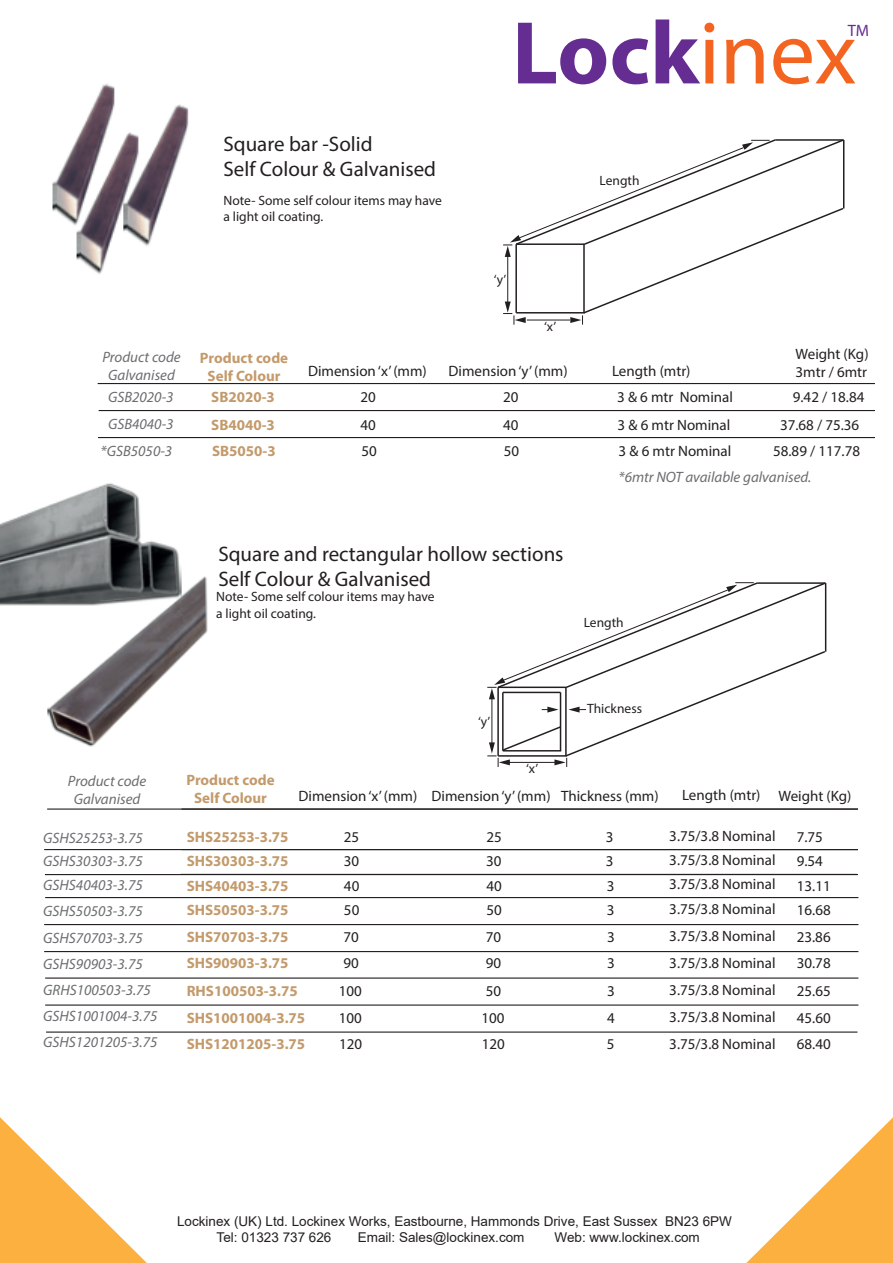
<style>
.page{position:relative;width:893px;height:1263px;background:#fff}
.page>*{position:absolute;margin:0;border:0;box-sizing:border-box;transform-origin:0 0}
.t1{font:700 90px "Myriad Pro";color:#652d91}
.t2{font:21px/25.2px "Myriad Pro";color:#231f20}
.t3{font:16.5px "Myriad Pro";color:#652d91}
.t4{font:15px/27px "Myriad Pro";color:#231f20}
.t5{font:italic 15px/26.1px "Myriad Pro";color:#6c6d70;text-align:center}
.t6{font:700 15px/18px "Myriad Pro";color:#c39a6b}
.t7{font:13.5px/16.2px "Arial";color:#231f20}
.t8{font:13.5px/16.2px "Myriad Pro";color:#231f20}
.s1{font-weight:400;color:#f36421}
</style>
<div class="page">
<hr style="left:98px;top:383px;width:777px;height:1px;background:#231f20">
<hr style="left:99px;top:410px;width:776px;height:1px;background:#231f20">
<hr style="left:98px;top:437px;width:777px;height:1px;background:#231f20">
<svg style="left:503px;top:139px;width:342px;height:186px"></svg>
<hr style="left:47px;top:808px;width:811px;height:2px;background:#231f20">
<svg style="left:487px;top:582px;width:340px;height:185px"></svg>
<svg style="left:0;top:1117px;width:147px;height:146px"></svg>
<svg style="left:746px;top:1117px;width:147px;height:146px"></svg>
<hr style="left:45px;top:874px;width:813px;height:1px;background:#231f20">
<hr style="left:44px;top:849px;width:814px;height:1px;background:#231f20">
<hr style="left:45px;top:897px;width:813px;height:1px;background:#231f20">
<hr style="left:44px;top:924px;width:814px;height:1px;background:#231f20">
<hr style="left:44px;top:951px;width:814px;height:1px;background:#231f20">
<hr style="left:45px;top:977px;width:813px;height:2px;background:#231f20">
<hr style="left:45px;top:1004px;width:813px;height:2px;background:#231f20">
<hr style="left:46px;top:1031px;width:811px;height:2px;background:#231f20">
<img style="left:52px;top:83px;width:137px;height:191px">
<img style="left:0;top:483px;width:207px;height:264px">
<h1 class="t1" style="left:512px;top:-6px;width:346px">Lock<span class="s1">inex</span></h1>
<p class="t3" style="left:848px;top:20px;width:23px">TM</p>
<p class="t5" style="left:102px;top:347px;width:80px;line-height:18px">Product code<br>Galvanised</p>
<p class="t5" style="left:101px;top:383px;width:75px;line-height:27.3px">GSB2020-3<br>GSB4040-3 *GSB5050-3</p>
<h2 class="t2" style="left:223px;top:131px;width:214px">Square bar -Solid<br>Self Colour &amp; Galvanised</h2>
<p class="t8" style="left:224px;top:192px;width:220px">Note- Some self colour items may have a light oil coating.</p>
<p class="t8" style="left:494px;top:271px;width:14px">‘y’</p>
<p class="t8" style="left:544px;top:318px;width:14px">‘x’</p>
<p class="t8" style="left:600px;top:172px;width:41px">Length</p>
<p class="t6" style="left:200px;top:348px;width:90px;text-align:center">Product code<br>Self Colour</p>
<p class="t4" style="left:308px;top:357px;width:120px">Dimension ‘x’ (mm)</p>
<p class="t4" style="left:449px;top:357px;width:121px">Dimension ‘y’ (mm)</p>
<p class="t4" style="left:612px;top:357px;width:80px">Length (mtr)</p>
<p class="t4" style="left:796px;top:345px;width:74px;line-height:18px">Weight (Kg)<br>3mtr / 6mtr</p>
<p class="t6" style="left:211px;top:382px;width:65px;line-height:28.5px">SB2020-3<br>SB4040-3</p>
<p class="t6" style="left:212px;top:441px;width:65px">SB5050-3</p>
<p class="t4" style="left:361px;top:383px;width:17px">20</p>
<p class="t4" style="left:503px;top:383px;width:17px">20</p>
<p class="t4" style="left:361px;top:411px;width:17px">40</p>
<p class="t4" style="left:503px;top:411px;width:17px">40</p>
<p class="t4" style="left:361px;top:437px;width:17px">50</p>
<p class="t4" style="left:504px;top:437px;width:17px">50</p>
<p class="t4" style="left:617px;top:383px;width:117px">3 &amp; 6 mtr Nominal</p>
<p class="t4" style="left:780px;top:382px;width:86px;line-height:28.5px;text-indent:13px">9.42 / 18.84<br>37.68 / 75.36</p>
<p class="t4" style="left:773px;top:437px;width:88px">58.89 / 117.78</p>
<p class="t4" style="left:618px;top:412px;width:115px;line-height:26px">3 &amp; 6 mtr Nominal<br>3 &amp; 6 mtr Nominal</p>
<p class="t5" style="left:619px;top:463px;width:194px">*6mtr NOT available galvanised.</p>
<h2 class="t2" style="left:218px;top:541px;width:347px">Square and rectangular hollow sections<br>Self Colour &amp; Galvanised</h2>
<p class="t8" style="left:216px;top:588px;width:220px">Note- Some self colour items may have a light oil coating.</p>
<p class="t8" style="left:584px;top:614px;width:41px">Length</p>
<p class="t8" style="left:478px;top:713px;width:14px">‘y’</p>
<p class="t8" style="left:587px;top:700px;width:56px">Thickness</p>
<p class="t5" style="left:68px;top:771px;width:80px;line-height:18px">Product code<br>Galvanised</p>
<p class="t6" style="left:186px;top:770px;width:90px;text-align:center">Product code<br>Self Colour</p>
<p class="t8" style="left:526px;top:760px;width:14px">‘x’</p>
<p class="t4" style="left:299px;top:782px;width:362px">Dimension ‘x’ (mm) Dimension ‘y’ (mm) Thickness (mm)</p>
<p class="t4" style="left:682px;top:781px;width:171px">Length (mtr) Weight (Kg)</p>
<p class="t5" style="left:43px;top:825px;width:101px;line-height:23.9px;text-align:left">GSHS25253-3.75<br>GSHS30303-3.75</p>
<p class="t6" style="left:187px;top:827px;width:103px">SHS25253-3.75</p>
<p class="t4" style="left:669px;top:824px;width:108px;line-height:23.5px">3.75/3.8 Nominal<br>3.75/3.8 Nominal</p>
<p class="t4" style="left:344px;top:823px;width:17px">25</p>
<p class="t4" style="left:486px;top:823px;width:17px">25</p>
<p class="t4" style="left:606px;top:823px;width:9px">3</p>
<p class="t4" style="left:797px;top:823px;width:28px">7.75</p>
<p class="t6" style="left:187px;top:852px;width:103px">SHS30303-3.75</p>
<p class="t4" style="left:344px;top:848px;width:17px">30</p>
<p class="t4" style="left:486px;top:848px;width:17px">30</p>
<p class="t4" style="left:606px;top:848px;width:9px">3</p>
<p class="t4" style="left:797px;top:847px;width:28px">9.54</p>
<p class="t5" style="left:43px;top:872px;width:116px;text-align:left">GSHS40403-3.75<br>GSHS50503-3.75<br>GSHS70703-3.75<br>GSHS90903-3.75<br>GRHS100503-3.75<br>GSHS1001004-3.75<br>GSHS1201205-3.75</p>
<p class="t6" style="left:187px;top:873px;width:103px;line-height:24px">SHS40403-3.75<br>SHS50503-3.75</p>
<p class="t4" style="left:669px;top:871px;width:108px;line-height:25px">3.75/3.8 Nominal<br>3.75/3.8 Nominal</p>
<p class="t4" style="left:669px;top:922px;width:108px;text-align:justify">3.75/3.8 Nominal 3.75/3.8 Nominal 3.75/3.8 Nominal 3.75/3.8 Nominal 3.75/3.8 Nominal</p>
<p class="t4" style="left:344px;top:872px;width:17px">40</p>
<p class="t4" style="left:486px;top:872px;width:17px">40</p>
<p class="t4" style="left:607px;top:872px;width:9px">3</p>
<p class="t4" style="left:797px;top:872px;width:35px">13.11</p>
<p class="t4" style="left:344px;top:896px;width:17px">50</p>
<p class="t4" style="left:486px;top:896px;width:17px">50</p>
<p class="t4" style="left:607px;top:896px;width:9px">3</p>
<p class="t4" style="left:797px;top:896px;width:35px">16.68</p>
<p class="t6" style="left:187px;top:923px;width:103px;line-height:26.5px">SHS70703-3.75<br>SHS90903-3.75</p>
<p class="t6" style="left:187px;top:977px;width:120px;line-height:27px">RHS100503-3.75<br>SHS1001004-3.75</p>
<p class="t6" style="left:187px;top:1034px;width:120px">SHS1201205-3.75</p>
<p class="t4" style="left:607px;top:923px;width:9px;line-height:26.5px">3<br>3</p>
<p class="t4" style="left:797px;top:923px;width:35px;line-height:26.5px">23.86<br>30.78</p>
<p class="t4" style="left:343px;top:923px;width:17px">70</p>
<p class="t4" style="left:486px;top:923px;width:17px">70</p>
<p class="t4" style="left:343px;top:950px;width:17px">90</p>
<p class="t4" style="left:486px;top:950px;width:17px">90</p>
<p class="t4" style="left:339px;top:978px;width:25px">100</p>
<p class="t4" style="left:486px;top:978px;width:17px">50</p>
<p class="t4" style="left:607px;top:978px;width:9px">3</p>
<p class="t4" style="left:797px;top:977px;width:35px">25.65</p>
<p class="t4" style="left:339px;top:1004px;width:25px">100</p>
<p class="t4" style="left:481px;top:1004px;width:25px">100</p>
<p class="t4" style="left:607px;top:1004px;width:9px">4</p>
<p class="t4" style="left:797px;top:1004px;width:35px">45.60</p>
<p class="t4" style="left:339px;top:1030px;width:25px">120</p>
<p class="t4" style="left:482px;top:1030px;width:25px">120</p>
<p class="t4" style="left:607px;top:1030px;width:9px">5</p>
<p class="t4" style="left:797px;top:1030px;width:35px">68.40</p>
<p class="t7" style="left:217px;top:1213px;width:517px;text-indent:-40px">Lockinex (UK) Ltd. Lockinex Works, Eastbourne, Hammonds Drive, East Sussex BN23 6PW<br>Tel: 01323 737 626</p>
<p class="t7" style="left:358px;top:1229px;width:168px">Email: Sales@lockinex.com</p>
<p class="t7" style="left:555px;top:1229px;width:147px">Web: www.lockinex.com</p>
</div>
